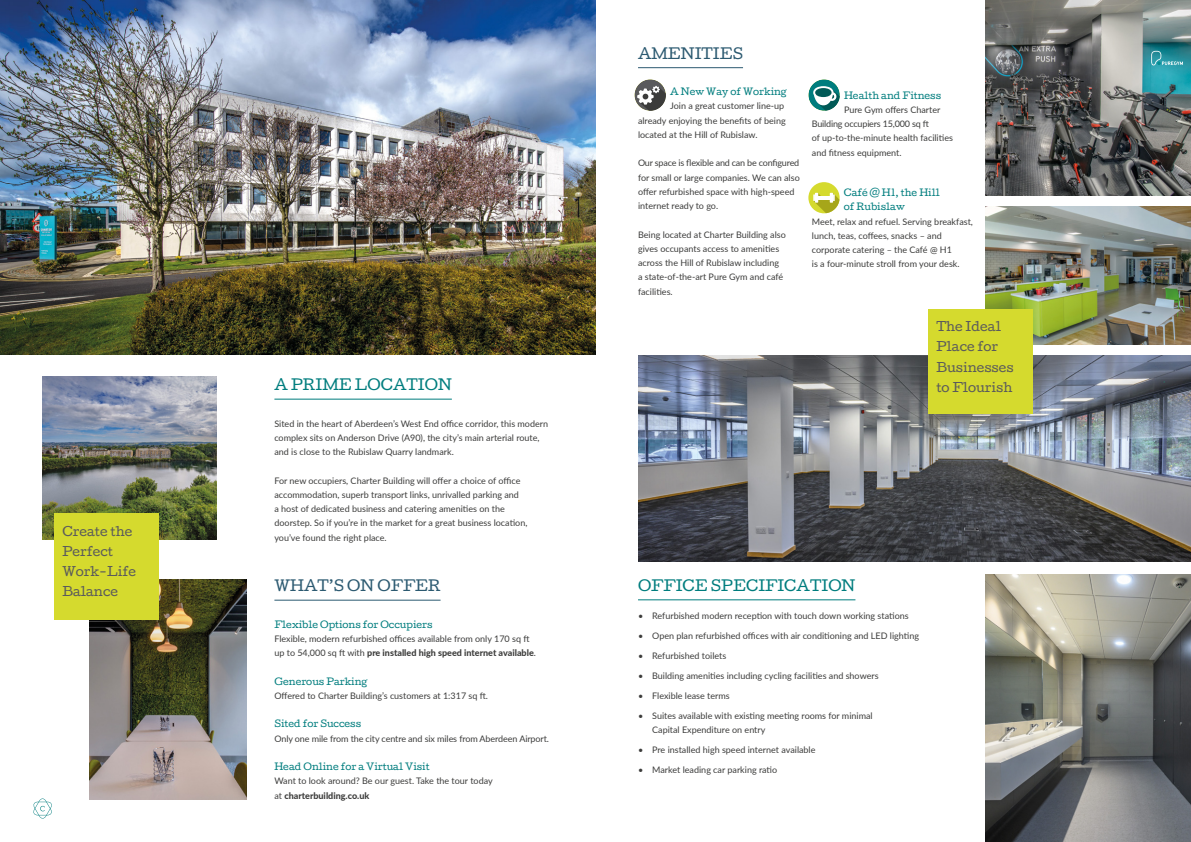
<style>
.page{position:relative;width:1191px;height:842px;background:#fff}
.page>*{position:absolute;margin:0;border:0;box-sizing:border-box;transform-origin:0 0}
.t1{font:14px "Cutive";color:#007d7e}
.t2{font:14px "Cutive";color:#2c5a71}
.t3{font:12px/20px "Cutive";color:#5a5a5c}
.t4{font:9px/14.2px "Lato";color:#3c3c3b}
.t5{font:9px/14.2px "Cutive";color:#007d7e}
.s1{font-weight:800}
</style>
<div class="page">
<img style="left:638px;top:355px;width:553px;height:206px">
<img style="left:89px;top:579px;width:158px;height:220px">
<hr style="left:274px;top:399px;width:178px;height:1px;background:#007d7e">
<hr style="left:274px;top:600px;width:166px;height:1px;background:#2c5a71">
<img style="left:43px;top:376px;width:173px;height:164px">
<hr style="left:638px;top:67px;width:105px;height:1px;background:#2c5a71">
<div style="left:54px;top:514px;width:104px;height:106px;background:#d5da2e"></div>
<img style="left:0;top:0;width:595px;height:354px">
<img style="left:986px;top:207px;width:205px;height:138px">
<svg style="left:634px;top:79px;width:32px;height:32px"></svg>
<svg style="left:637px;top:86px;width:29px;height:25px"></svg>
<img style="left:986px;top:575px;width:205px;height:267px">
<div style="left:928px;top:309px;width:104px;height:105px;background:#d5da2e"></div>
<svg style="left:808px;top:79px;width:32px;height:32px"></svg>
<svg style="left:813px;top:86px;width:27px;height:25px"></svg>
<div style="left:808px;top:182px;width:31px;height:31px;background:#d5da2e;border-radius:50%"></div>
<svg style="left:813px;top:193px;width:26px;height:20px"></svg>
<svg style="left:33px;top:798px;width:19px;height:20px"></svg>
<img style="left:986px;top:0;width:205px;height:196px">
<svg style="left:1151px;top:51px;width:32px;height:14px"></svg>
<hr style="left:638px;top:599px;width:217px;height:1px;background:#007d7e">
<h2 class="t3" style="left:62px;top:521px;width:75px">Create the<br>Perfect<br>Work-Life<br>Balance</h2>
<h1 class="t1" style="left:274px;top:374px;width:179px">A PRIME LOCATION</h1>
<p class="t4" style="left:274px;top:416px;width:275px">Sited in the heart of Aberdeen’s West End office corridor, this modern complex sits on Anderson Drive (A90), the city’s main arterial route, and is close to the Rubislaw Quarry landmark.</p>
<p class="t4" style="left:274px;top:473px;width:254px">For new occupiers, Charter Building will offer a choice of office accommodation, superb transport links, unrivalled parking and<br>a host of dedicated business and catering amenities on the doorstep. So if you’re in the market for a great business location, you’ve found the right place.</p>
<h1 class="t2" style="left:274px;top:575px;width:168px">WHAT’S ON OFFER</h1>
<p class="t5" style="left:274px;top:617px;width:160px">Flexible Options for Occupiers</p>
<p class="t4" style="left:274px;top:631px;width:263px">Flexible, modern refurbished offices available from only 170 sq ft up to 54,000 sq ft with <span class="s1">pre installed high speed internet available</span>.</p>
<p class="t5" style="left:274px;top:674px;width:95px">Generous Parking</p>
<p class="t4" style="left:274px;top:688px;width:215px">Offered to Charter Building’s customers at 1:317 sq ft.</p>
<p class="t5" style="left:274px;top:717px;width:88px">Sited for Success</p>
<p class="t4" style="left:274px;top:731px;width:276px">Only one mile from the city centre and six miles from Aberdeen Airport.</p>
<p class="t5" style="left:274px;top:759px;width:157px">Head Online for a Virtual Visit</p>
<p class="t4" style="left:274px;top:774px;width:220px">Want to look around? Be our guest. Take the tour today at <span class="s1">charterbuilding.co.uk</span></p>
<h1 class="t2" style="left:638px;top:43px;width:106px">AMENITIES</h1>
<p class="t5" style="left:670px;top:85px;width:118px">A New Way of Working</p>
<p class="t4" style="left:638px;top:99px;width:149px;text-indent:32px">Join a great customer line-up already enjoying the benefits of being located at the Hill of Rubislaw.</p>
<p class="t4" style="left:638px;top:156px;width:163px">Our space is flexible and can be configured for small or large companies. We can also offer refurbished space with high-speed internet ready to go.</p>
<p class="t4" style="left:638px;top:227px;width:149px">Being located at Charter Building also gives occupants access to amenities across the Hill of Rubislaw including<br>a state-of-the-art Pure Gym and café facilities.</p>
<p class="t5" style="left:844px;top:88px;width:99px">Health and Fitness</p>
<p class="t4" style="left:812px;top:102px;width:143px;text-indent:32px">Pure Gym offers Charter<br>Building occupiers 15,000 sq ft<br>of up-to-the-minute health facilities and fitness equipment.</p>
<p class="t5" style="left:844px;top:186px;width:97px">Café @ H1, the Hill of Rubislaw</p>
<p class="t4" style="left:812px;top:214px;width:162px">Meet, relax and refuel. Serving breakfast, lunch, teas, coffees, snacks – and corporate catering – the Café @ H1<br>is a four-minute stroll from your desk.</p>
<h2 class="t3" style="left:936px;top:317px;width:79px">The Ideal<br>Place for<br>Businesses to Flourish</h2>
<h1 class="t1" style="left:638px;top:575px;width:219px">OFFICE SPECIFICATION</h1>
<p class="t4" style="left:638px;top:609px;width:272px">• Refurbished modern reception with touch down working stations</p>
<p class="t4" style="left:638px;top:628px;width:282px">• Open plan refurbished offices with air conditioning and LED lighting</p>
<p class="t4" style="left:638px;top:648px;width:90px">• Refurbished toilets</p>
<p class="t4" style="left:638px;top:668px;width:242px">• Building amenities including cycling facilities and showers</p>
<p class="t4" style="left:638px;top:688px;width:93px">• Flexible lease terms</p>
<p class="t4" style="left:652px;top:708px;width:222px;text-indent:-14px">• Suites available with existing meeting rooms for minimal<br>Capital Expenditure on entry</p>
<p class="t4" style="left:638px;top:742px;width:179px">• Pre installed high speed internet available</p>
<p class="t4" style="left:638px;top:762px;width:141px">• Market leading car parking ratio</p>
</div>
